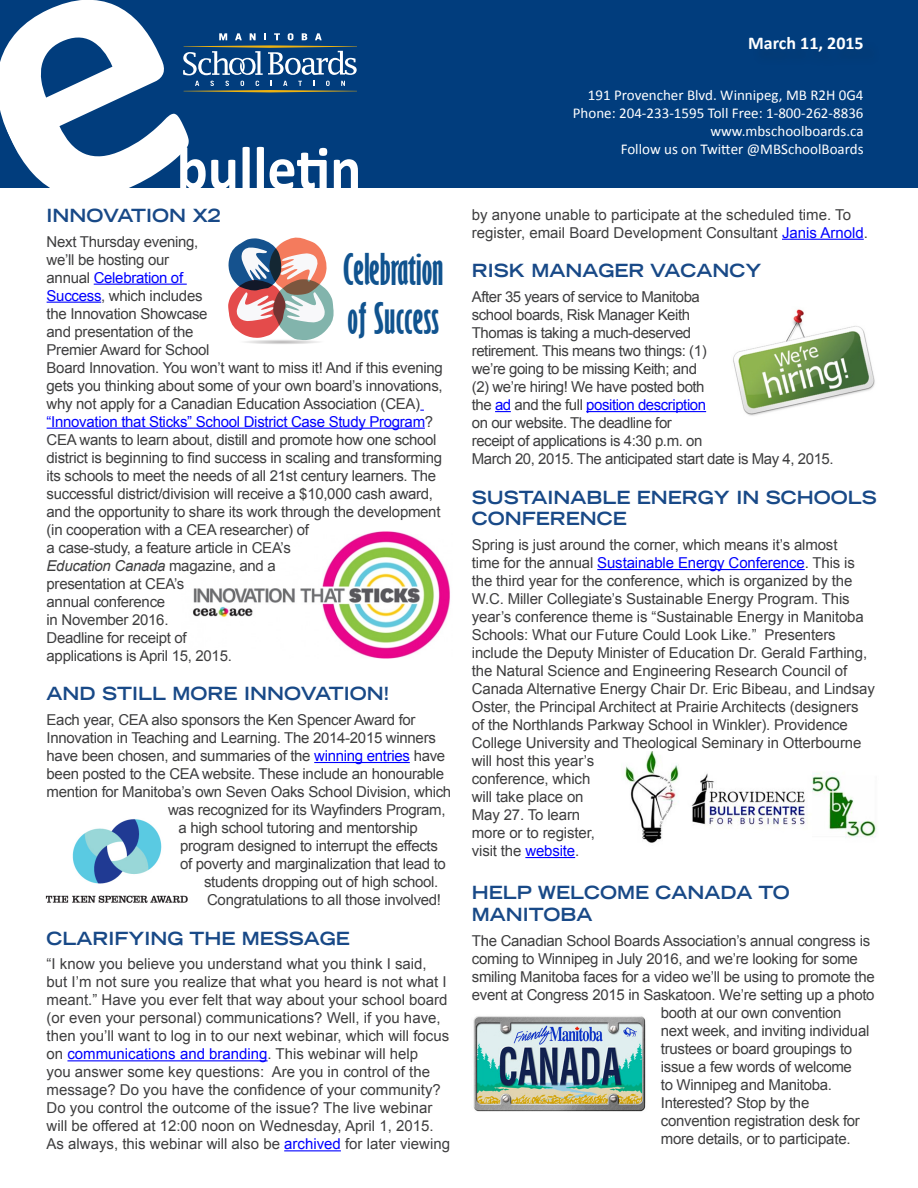
<style>
.page{position:relative;width:918px;height:1188px;background:#fff}
.page>*{position:absolute;margin:0;border:0;box-sizing:border-box;transform-origin:0 0}
.t1{font:700 61.95px "Calibri";color:#fff;scale:.94 1}
.t2{font:700 extra-condensed 40.35px "Gill Sans";color:#10538f}
.t3{font:700 expanded 18px/21.6px "Trade Gothic LT";color:#184987}
.t4{font:700 18px "Calibri";color:#fff}
.t5{font:15px/18px "Arial";letter-spacing:-.02em;color:#3e3e3f}
.t6{font:15px/18px "Arial";color:#3e3e3f}
.t7{font:15px "Calibri";color:#fff}
.s1{color:#00f}
.s2{font-style:italic}
</style>
<div class="page">
<img style="left:45px;top:819px;width:143px;height:84px">
<img style="left:193px;top:531px;width:257px;height:128px">
<hr style="left:94px;top:284px;width:93px;height:1px;background:#00f">
<hr style="left:47px;top:302px;width:54px;height:1px;background:#00f">
<hr style="left:47px;top:428px;width:378px;height:1px;background:#00f">
<hr style="left:314px;top:762px;width:96px;height:1px;background:#00f">
<hr style="left:67px;top:1060px;width:201px;height:1px;background:#00f">
<hr style="left:284px;top:1150px;width:57px;height:1px;background:#00f">
<hr style="left:782px;top:239px;width:82px;height:1px;background:#00f">
<svg style="left:495px;top:411px;width:16px;height:1px"></svg>
<hr style="left:586px;top:411px;width:120px;height:1px;background:#00f">
<hr style="left:597px;top:569px;width:208px;height:1px;background:#00f">
<hr style="left:525px;top:857px;width:50px;height:1px;background:#00f">
<div style="left:0;top:0;width:918px;height:188px;background:#013d7d"></div>
<svg style="left:0;top:0;width:357px;height:188px"></svg>
<img style="left:624px;top:752px;width:253px;height:91px">
<svg style="left:228px;top:238px;width:106px;height:106px"></svg>
<img style="left:733px;top:309px;width:142px;height:107px">
<img style="left:473px;top:1016px;width:173px;height:96px">
<p class="t1" style="left:177px;top:129px;width:198px">bulletin</p>
<p class="t3" style="left:47px;top:204px;width:176px">INNOVATION X2</p>
<p class="t5" style="left:47px;top:232px;width:398px">Next Thursday evening,<br>we’ll be hosting our<br>annual <span class="s1">Celebration of<br>Success</span>, which includes<br>the Innovation Showcase<br>and presentation of the<br>Premier Award for School<br>Board Innovation. You won’t want to miss it! And if this evening gets you thinking about some of your own board’s innovations, why not apply for a Canadian Education Association (CEA) <span class="s1">“Innovation that Sticks” School District Case Study Program</span>?<br>CEA wants to learn about, distill and promote how one school district is beginning to find success in scaling and transforming its schools to meet the needs of all 21st century learners. The successful district/division will receive a $10,000 cash award, and the opportunity to share its work through the development (in cooperation with a CEA researcher) of<br>a case-study, a feature article in CEA’s<br><span class="s2">Education Canada</span> magazine, and a<br>presentation at CEA’s<br>annual conference<br>in November 2016.<br>Deadline for receipt of<br>applications is April 15, 2015.</p>
<p class="t3" style="left:47px;top:683px;width:345px">AND STILL MORE INNOVATION!</p>
<p class="t5" style="left:47px;top:711px;width:371px">Each year, CEA also sponsors the Ken Spencer Award for</p>
<p class="t5" style="left:47px;top:729px;width:391px">Innovation in Teaching and Learning. The 2014-2015 winners</p>
<p class="t5" style="left:47px;top:747px;width:400px">have been chosen, and summaries of the <span class="s1">winning entries</span> have</p>
<p class="t5" style="left:47px;top:765px;width:399px">been posted to the CEA website. These include an honourable</p>
<p class="t5" style="left:47px;top:783px;width:406px">mention for Manitoba’s own Seven Oaks School Division, which</p>
<p class="t5" style="left:168px;top:801px;width:279px">was recognized for its Wayfinders Program,</p>
<p class="t5" style="left:179px;top:819px;width:241px">a high school tutoring and mentorship</p>
<p class="t5" style="left:180px;top:837px;width:259px">program designed to interrupt the effects</p>
<p class="t5" style="left:180px;top:855px;width:267px">of poverty and marginalization that lead to</p>
<p class="t5" style="left:204px;top:873px;width:236px">students dropping out of high school.</p>
<p class="t5" style="left:207px;top:891px;width:236px">Congratulations to all those involved!</p>
<p class="t3" style="left:47px;top:927px;width:305px">CLARIFYING THE MESSAGE</p>
<p class="t6" style="left:47px;top:955px;width:405px">“I know you believe you understand what you think I said, but I’m not sure you realize that what you heard is not what I meant.” Have you ever felt that way about your school board (or even your personal) communications? Well, if you have, then you’ll want to log in to our next webinar, which will focus on <span class="s1">communications and branding</span>. This webinar will help<br>you answer some key questions: Are you in control of the message? Do you have the confidence of your community?<br>Do you control the outcome of the issue? The live webinar will be offered at 12:00 noon on Wednesday, April 1, 2015.<br>As always, this webinar will also be <span class="s1">archived</span> for later viewing</p>
<p class="t2" style="left:343px;top:245px;width:102px">Celebration</p>
<p class="t2" style="left:348px;top:293px;width:93px">of Success</p>
<p class="t4" style="left:748px;top:31px;width:117px">March 11, 2015</p>
<p class="t7" style="left:588px;top:85px;width:277px">191 Provencher Blvd. Winnipeg, MB R2H 0G4</p>
<p class="t7" style="left:573px;top:103px;width:292px">Phone: 204-233-1595 Toll Free: 1-800-262-8836</p>
<p class="t7" style="left:710px;top:121px;width:155px">www.mbschoolboards.ca</p>
<p class="t7" style="left:621px;top:139px;width:244px">Follow us on Twitter @MBSchoolBoards</p>
<p class="t6" style="left:472px;top:206px;width:398px">by anyone unable to participate at the scheduled time. To register, email Board Development Consultant <span class="s1">Janis Arnold</span>.</p>
<p class="t3" style="left:472px;top:260px;width:291px">RISK MANAGER VACANCY</p>
<p class="t5" style="left:472px;top:288px;width:363px">After 35 years of service to Manitoba<br>school boards, Risk Manager Keith<br>Thomas is taking a much-deserved<br>retirement. This means two things: (1)<br>we’re going to be missing Keith; and<br>(2) we’re hiring! We have posted both<br>the <span class="s1">ad</span> and the full <span class="s1">position description<br></span>on our website. The deadline for<br>receipt of applications is 4:30 p.m. on<br>March 20, 2015. The anticipated start date is May 4, 2015.</p>
<p class="t3" style="left:472px;top:486px;width:407px">SUSTAINABLE ENERGY IN SCHOOLS<br>CONFERENCE</p>
<p class="t5" style="left:472px;top:536px;width:404px">Spring is just around the corner, which means it’s almost<br>time for the annual <span class="s1">Sustainable Energy Conference</span>. This is the third year for the conference, which is organized by the W.C. Miller Collegiate’s Sustainable Energy Program. This year’s conference theme is “Sustainable Energy in Manitoba Schools: What our Future Could Look Like.” Presenters include the Deputy Minister of Education Dr. Gerald Farthing, the Natural Science and Engineering Research Council of Canada Alternative Energy Chair Dr. Eric Bibeau, and Lindsay Oster, the Principal Architect at Prairie Architects (designers<br>of the Northlands Parkway School in Winkler). Providence College University and Theological Seminary in Otterbourne will host this year’s<br>conference, which<br>will take place on<br>May 27. To learn<br>more or to register,<br>visit the <span class="s1">website</span>.</p>
<p class="t3" style="left:472px;top:881px;width:320px">HELP WELCOME CANADA TO<br>MANITOBA</p>
<p class="t5" style="left:472px;top:931px;width:400px">The Canadian School Boards Association’s annual congress is</p>
<p class="t5" style="left:472px;top:949px;width:388px">coming to Winnipeg in July 2016, and we’re looking for some</p>
<p class="t5" style="left:472px;top:967px;width:404px">smiling Manitoba faces for a video we’ll be using to promote the</p>
<p class="t5" style="left:472px;top:985px;width:404px">event at Congress 2015 in Saskatoon. We’re setting up a photo</p>
<p class="t5" style="left:661px;top:1003px;width:182px">booth at our own convention</p>
<p class="t5" style="left:661px;top:1021px;width:210px">next week, and inviting individual</p>
<p class="t5" style="left:661px;top:1039px;width:193px">trustees or board groupings to</p>
<p class="t5" style="left:661px;top:1057px;width:193px">issue a few words of welcome</p>
<p class="t5" style="left:661px;top:1075px;width:173px">to Winnipeg and Manitoba.</p>
<p class="t5" style="left:661px;top:1093px;width:150px">Interested? Stop by the</p>
<p class="t5" style="left:661px;top:1111px;width:201px">convention registration desk for</p>
<p class="t5" style="left:661px;top:1129px;width:191px">more details, or to participate.</p>
</div>
